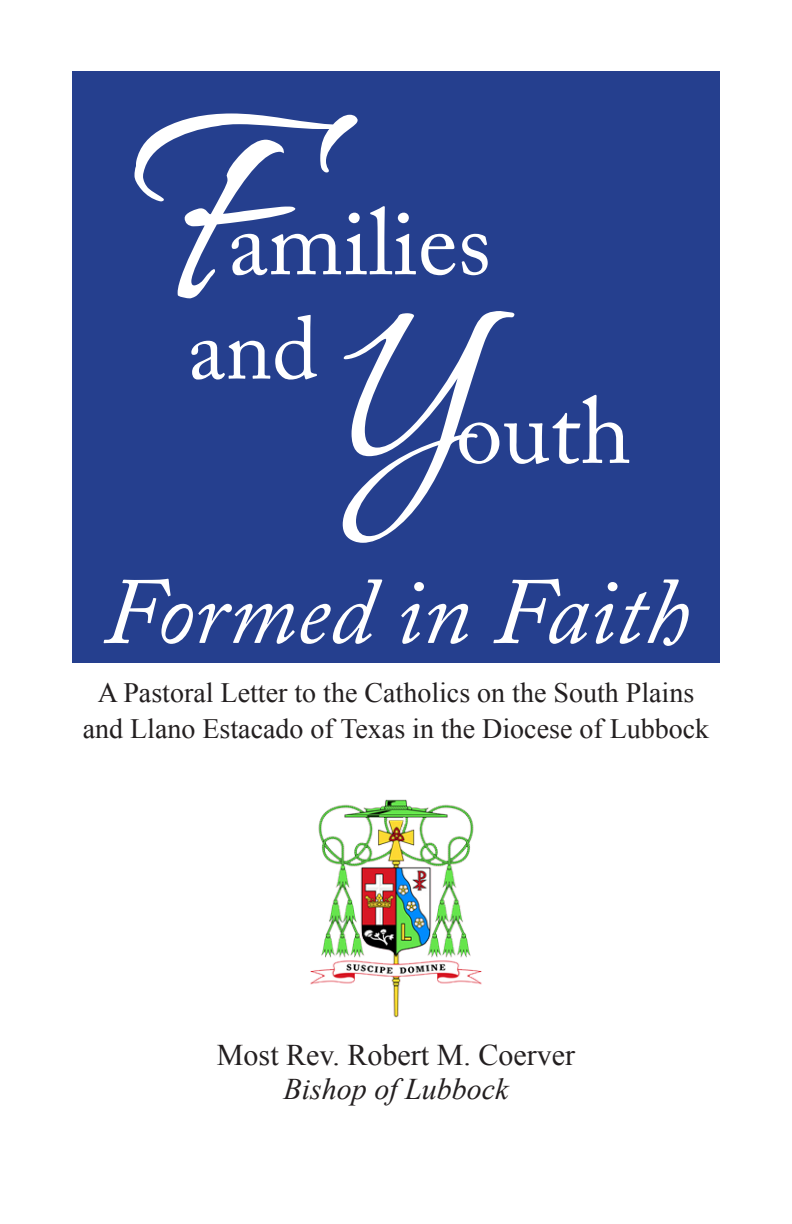
<style>
.page{position:relative;width:792px;height:1224px;background:#fff}
.page>*{position:absolute;margin:0;border:0;box-sizing:border-box;transform-origin:0 0}
.t1{font:304px "Allura";color:#fff}
.t2{font:246px "Allura";color:#fff}
.t3{font:italic 94px "Adobe Caslon Pro";color:#fff}
.t4{font:94px "Adobe Caslon Pro";color:#fff}
.t5{font:88px "Adobe Caslon Pro";color:#fff}
.t6{font:30px "Times New Roman";color:#231f20}
.t7{font:italic 30px "Times New Roman";color:#231f20}
.t8{font:28px "Times New Roman";color:#231f20}
</style>
<div class="page">
<img style="left:310px;top:799px;width:172px;height:219px">
<div style="left:72px;top:72px;width:648px;height:591px;background:#253f8e"></div>
<p class="t1" style="left:132px;top:44px;width:163px">F</p>
<p class="t4" style="left:228px;top:187px;width:265px">amilies</p>
<p class="t2" style="left:341px;top:252px;width:131px">Y</p>
<p class="t5" style="left:188px;top:297px;width:132px">and</p>
<p class="t4" style="left:456px;top:375px;width:177px">outh</p>
<p class="t3" style="left:103px;top:556px;width:588px">Formed in Faith</p>
<p class="t8" style="left:98px;top:674px;width:598px">A Pastoral Letter to the Catholics on the South Plains</p>
<p class="t8" style="left:83px;top:710px;width:628px">and Llano Estacado of Texas in the Diocese of Lubbock</p>
<p class="t6" style="left:217px;top:1035px;width:360px">Most Rev. Robert M. Coerver</p>
<p class="t7" style="left:284px;top:1069px;width:226px">Bishop of Lubbock</p>
</div>
